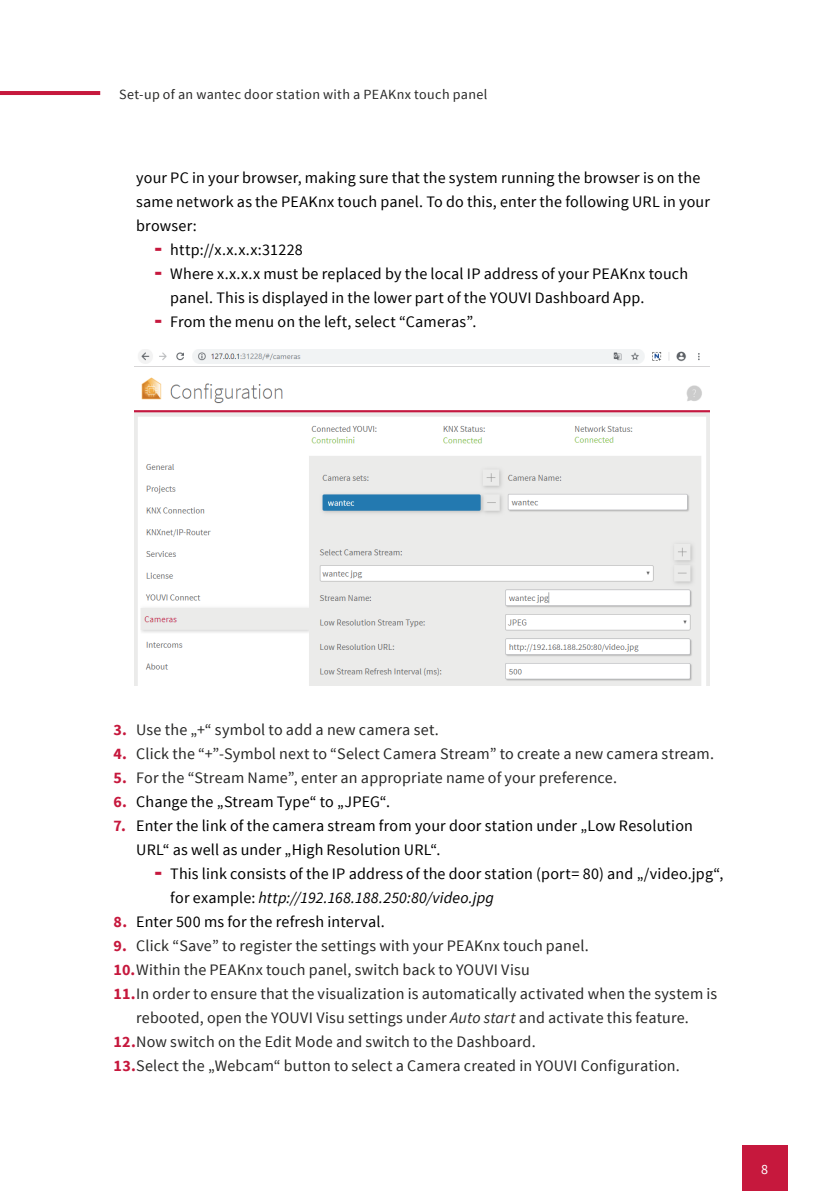
<style>
.page{position:relative;width:840px;height:1191px;background:#fff}
.page>*{position:absolute;margin:0;border:0;box-sizing:border-box;transform-origin:0 0}
.t1{font:16px/24px "Source Sans Pro";letter-spacing:.01em;color:#000}
.t2{font:16px/24px "Source Sans Pro";letter-spacing:.01em;color:#282827;text-align:center}
.t3{font:14px "Source Sans Pro";letter-spacing:.025em;color:#282827}
.t4{font:14px "Source Sans Pro";color:#fff}
.s1{font-weight:700;font-size:28px;color:#c6183d}
.s2{font-weight:700;color:#c6183d}
.s3{font-style:italic}
</style>
<div class="page">
<hr style="left:0;top:91px;width:100px;height:4px;background:#c6183d">
<div style="left:741px;top:1145px;width:45px;height:46px;background:#c6183d"></div>
<img style="left:134px;top:349px;width:574px;height:336px">
<p class="t3" style="left:119px;top:85px;width:369px">Set-up of an wantec door station with a PEAKnx touch panel</p>
<p class="t1" style="left:136px;top:166px;width:575px">your PC in your browser, making sure that the system running the browser is on the same network as the PEAKnx touch panel. To do this, enter the following URL in your browser:</p>
<p class="t1" style="left:154px;top:238px;width:150px"><span class="s1">ж</span> http://x.x.x.x:31228</p>
<p class="t1" style="left:170px;top:262px;width:519px;text-indent:-16px"><span class="s1">ж</span> Where x.x.x.x must be replaced by the local IP address of your PEAKnx touch panel. This is displayed in the lower part of the YOUVI Dashboard App.</p>
<p class="t1" style="left:154px;top:310px;width:323px"><span class="s1">ж</span> From the menu on the left, select “Cameras”.</p>
<p class="t2" style="left:113px;top:718px;width:326px"><span class="s2">3.</span> Use the „+“ symbol to add a new camera set.</p>
<p class="t2" style="left:113px;top:742px;width:601px"><span class="s2">4.</span> Click the “+”-Symbol next to “Select Camera Stream” to create a new camera stream.</p>
<p class="t2" style="left:113px;top:766px;width:505px"><span class="s2">5.</span> For the “Stream Name”, enter an appropriate name of your preference.</p>
<p class="t1" style="left:113px;top:790px;width:278px"><span class="s2">6.</span> Change the „Stream Type“ to „JPEG“.</p>
<p class="t1" style="left:136px;top:814px;width:558px;text-indent:-23px"><span class="s2">7.</span> Enter the link of the camera stream from your door station under „Low Resolution<br>URL“ as well as under „High Resolution URL“.</p>
<p class="t1" style="left:170px;top:862px;width:554px;text-indent:-16px"><span class="s1">ж</span> This link consists of the IP address of the door station (port= 80) and „/video.jpg“, for example: <span class="s3">http://192.168.188.250:80/video.jpg</span></p>
<p class="t1" style="left:113px;top:910px;width:273px"><span class="s2">8.</span> Enter 500 ms for the refresh interval.</p>
<p class="t2" style="left:113px;top:934px;width:476px"><span class="s2">9.</span> Click “Save” to register the settings with your PEAKnx touch panel.</p>
<p class="t2" style="left:113px;top:958px;width:417px"><span class="s2">10.</span>Within the PEAKnx touch panel, switch back to YOUVI Visu</p>
<p class="t2" style="left:113px;top:982px;width:605px"><span class="s2">11.</span>In order to ensure that the visualization is automatically activated when the system is rebooted, open the YOUVI Visu settings under <span class="s3">Auto start</span> and activate this feature.</p>
<p class="t2" style="left:113px;top:1030px;width:423px"><span class="s2">12.</span>Now switch on the Edit Mode and switch to the Dashboard.</p>
<p class="t2" style="left:113px;top:1054px;width:567px"><span class="s2">13.</span>Select the „Webcam“ button to select a Camera created in YOUVI Configuration.</p>
<p class="t4" style="left:760px;top:1160px;width:8px">8</p>
</div>
